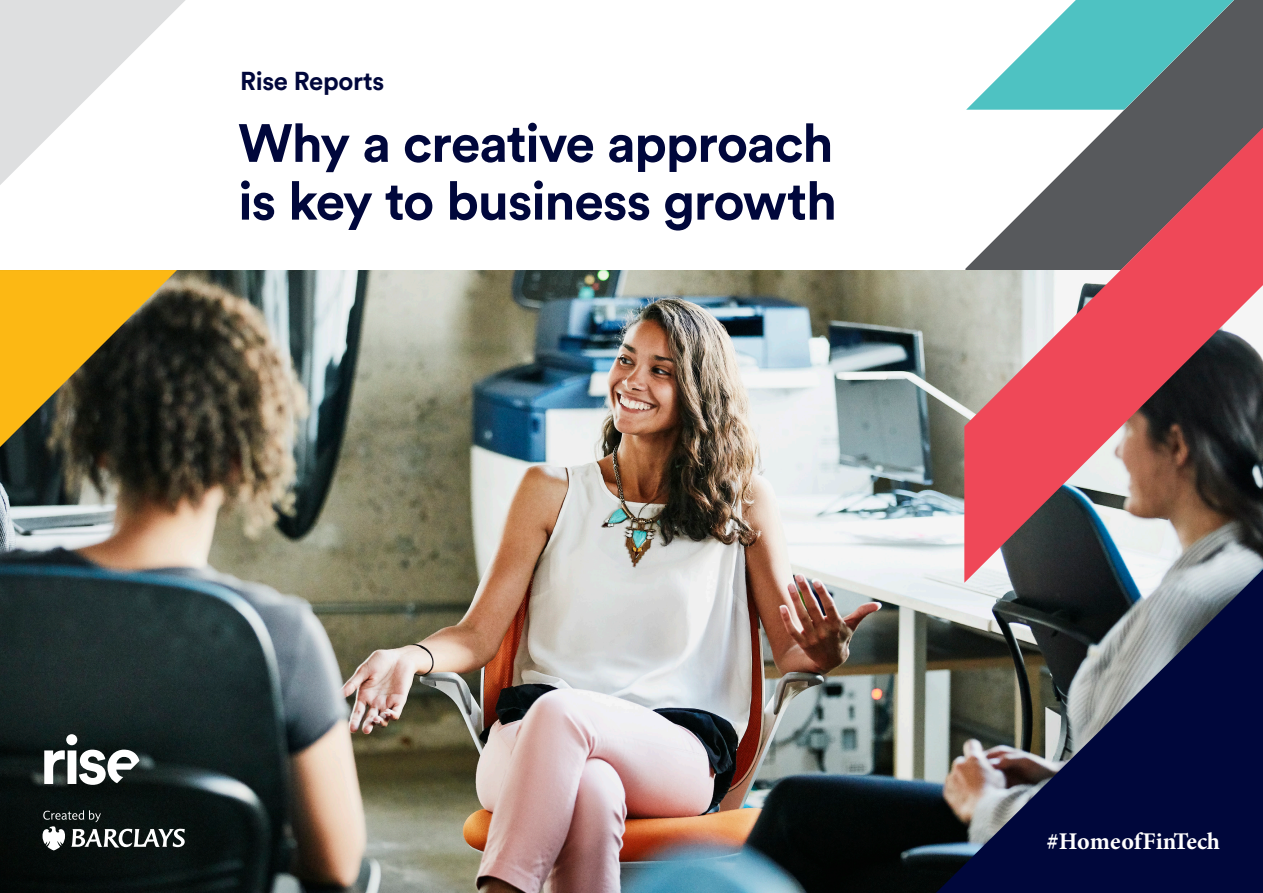
<style>
.page{position:relative;width:1263px;height:893px;background:#fff}
.page>*{position:absolute;margin:0;border:0;box-sizing:border-box;transform-origin:0 0}
.Cover_title_45pt{font:700 53.25px/57.8px "Circular Pro";letter-spacing:-.02em;color:#00073b}
.Cover_title_45pt-2{font:700 25.65px "Circular Pro";letter-spacing:-.015em;color:#00073b}
.t1{font:700 24px "Minion Pro";color:#fff}
</style>
<div class="page">
<div style="left:1106px;top:0;width:157px;height:128px;background:#57595c"></div>
<img style="left:0;top:270px;width:964px;height:623px">
<svg style="left:936px;top:569px;width:327px;height:324px;fill:#00073b"></svg>
<svg style="left:0;top:0;width:185px;height:185px"></svg>
<svg style="left:0;top:270px;width:177px;height:177px"></svg>
<svg style="left:964px;top:128px;width:299px;height:455px"></svg>
<svg style="left:43px;top:810px;width:142px;height:40px"></svg>
<svg style="left:44px;top:734px;width:95px;height:51px"></svg>
<svg style="left:966px;top:0;width:268px;height:110px"></svg>
<p class="Cover_title_45pt-2" style="left:240px;top:63px;width:145px">Rise Reports</p>
<p class="Cover_title_45pt" style="left:238px;top:112px;width:600px">Why a creative approach is key to business growth</p>
<p class="t1" style="left:1047px;top:825px;width:174px">#HomeofFinTech</p>
</div>
